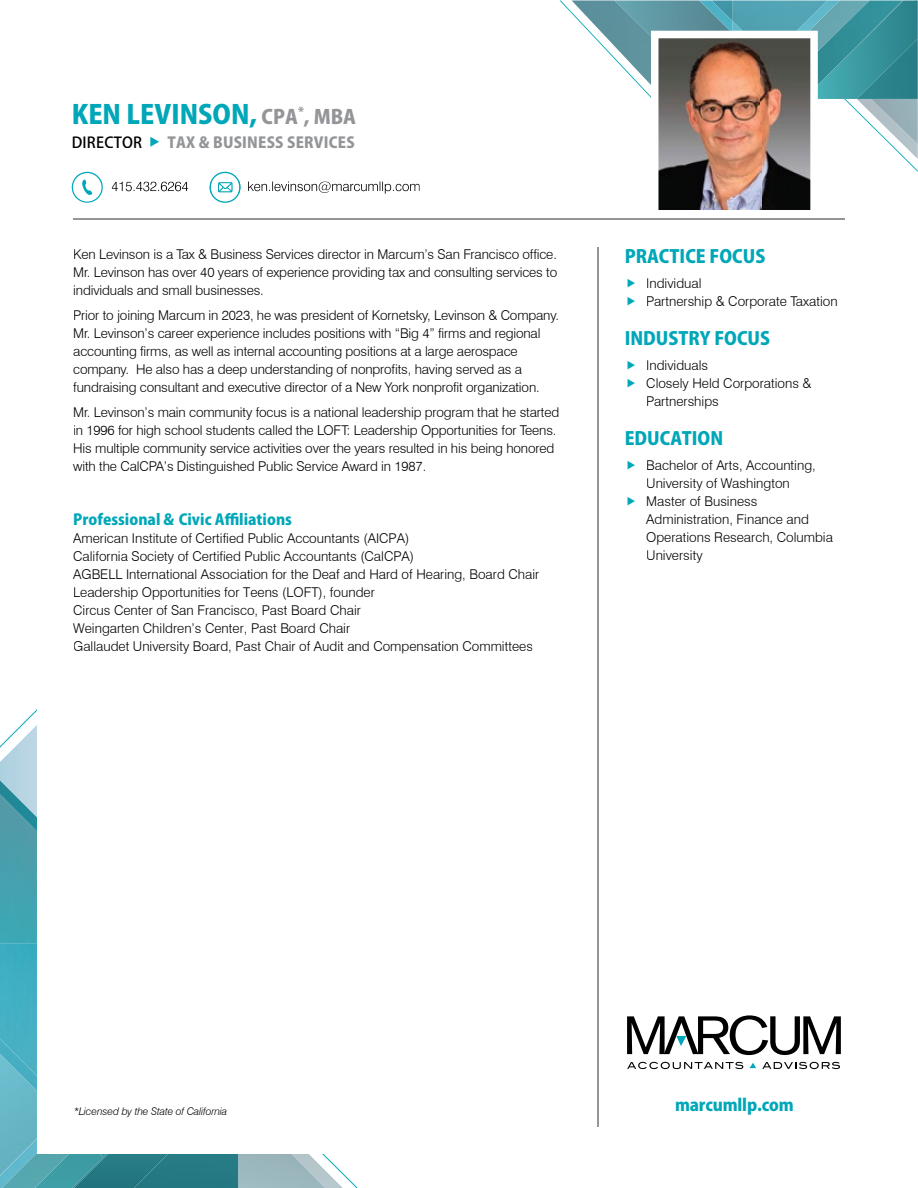
<style>
.page{position:relative;width:918px;height:1188px;background:#fff}
.page>*{position:absolute;margin:0;border:0;box-sizing:border-box;transform-origin:0 0}
.t1{font:800 25.95px "Koz Go Pro";color:#00a7b8}
.t2{font:800 18px "Koz Go Pro";color:#00a7b8}
.t3{font:800 16.5px "Koz Go Pro";letter-spacing:-.01em;color:#00a7b8}
.t4{font:800 15px "Koz Go Pro";color:#00a7b8}
.t5{font:800 15px "Koz Go Pro";letter-spacing:.015em;color:#939598}
.t6{font:300 13.5px/18px "Swiss 721 BT";letter-spacing:-.01em;color:#000}
.t7{font:italic 300 10.5px "Swiss 721 BT";letter-spacing:-.01em;color:#000}
.s1{font-size:19.5px;color:#939598}
.s2{font-weight:500;color:#000}
.s3{color:#00a7b8}
</style>
<div class="page">
<svg style="left:22px;top:709px;width:15px;height:15px"></svg>
<svg style="left:325px;top:1155px;width:33px;height:33px"></svg>
<div style="left:169px;top:1154px;width:69px;height:34px;background:#257a83"></div>
<img style="left:240px;top:1154px;width:85px;height:34px">
<img style="left:239px;top:1100px;width:1px;height:88px">
<img style="left:238px;top:1100px;width:1px;height:88px">
<img style="left:38px;top:1154px;width:34px;height:34px">
<div style="left:0;top:1091px;width:37px;height:47px;background:#67b6c6"></div>
<img style="left:0;top:1138px;width:38px;height:50px">
<img style="left:0;top:724px;width:37px;height:56px">
<svg style="left:72px;top:1154px;width:97px;height:34px;background:#2a7f89"></svg>
<img style="left:0;top:832px;width:37px;height:207px">
<img style="left:0;top:1039px;width:37px;height:52px">
<img style="left:0;top:780px;width:37px;height:52px">
<div style="left:38px;top:651px;width:328px;height:502px;background:#fff"></div>
<hr style="left:73px;top:219px;width:772px;height:1px;background:#939598">
<svg style="left:627px;top:1062px;width:116px;height:7px"></svg>
<svg style="left:762px;top:1062px;width:78px;height:7px"></svg>
<svg style="left:627px;top:1015px;width:214px;height:40px"></svg>
<svg style="left:750px;top:1063px;width:6px;height:5px"></svg>
<hr style="left:598px;top:247px;width:1px;height:879px;background:#939598">
<svg style="left:72px;top:172px;width:31px;height:31px"></svg>
<svg style="left:112px;top:172px;width:308px;height:31px"></svg>
<img style="left:560px;top:0;width:358px;height:210px">
<h1 class="t1" style="left:72px;top:97px;width:286px">KEN LEVINSON, <span class="s1">CPA</span><sup>*</sup><span class="s1">, MBA</span></h1>
<p class="t5" style="left:72px;top:132px;width:285px"><span class="s2">DIRECTOR</span> <span class="s3">◆</span> TAX &amp; BUSINESS SERVICES</p>
<p class="t6" style="left:73px;top:245px;width:486px;text-align:justify">Ken Levinson is a Tax &amp; Business Services director in Marcum’s San Francisco office.<br>Mr. Levinson has over 40 years of experience providing tax and consulting services to individuals and small businesses.</p>
<p class="t6" style="left:73px;top:306px;width:487px">Prior to joining Marcum in 2023, he was president of Kornetsky, Levinson &amp; Company.<br>Mr. Levinson’s career experience includes positions with “Big 4” firms and regional accounting firms, as well as internal accounting positions at a large aerospace company. He also has a deep understanding of nonprofits, having served as a fundraising consultant and executive director of a New York nonprofit organization.</p>
<p class="t6" style="left:73px;top:403px;width:488px">Mr. Levinson’s main community focus is a national leadership program that he started in 1996 for high school students called the LOFT: Leadership Opportunities for Teens.<br>His multiple community service activities over the years resulted in his being honored with the CalCPA’s Distinguished Public Service Award in 1987.</p>
<p class="t4" style="left:73px;top:509px;width:220px">Professional &amp; Civic Affiliations</p>
<p class="t6" style="left:73px;top:529px;width:468px">American Institute of Certified Public Accountants (AICPA)<br>California Society of Certified Public Accountants (CalCPA)<br>AGBELL International Association for the Deaf and Hard of Hearing, Board Chair Leadership Opportunities for Teens (LOFT), founder<br>Circus Center of San Francisco, Past Board Chair<br>Weingarten Children’s Center, Past Board Chair<br>Gallaudet University Board, Past Chair of Audit and Compensation Committees</p>
<h2 class="t2" style="left:625px;top:245px;width:142px">PRACTICE FOCUS</h2>
<p class="t6" style="left:646px;top:274px;width:193px">Individual<br>Partnership &amp; Corporate Taxation</p>
<h2 class="t2" style="left:625px;top:327px;width:147px">INDUSTRY FOCUS</h2>
<p class="t6" style="left:646px;top:356px;width:167px">Individuals<br>Closely Held Corporations &amp;<br>Partnerships</p>
<h2 class="t2" style="left:625px;top:427px;width:100px">EDUCATION</h2>
<p class="t6" style="left:646px;top:456px;width:188px">Bachelor of Arts, Accounting,<br>University of Washington<br>Master of Business<br>Administration, Finance and<br>Operations Research, Columbia<br>University</p>
<p class="t7" style="left:74px;top:1105px;width:155px">*Licensed by the State of California</p>
<p class="t3" style="left:675px;top:1094px;width:120px">marcumllp.com</p>
</div>
